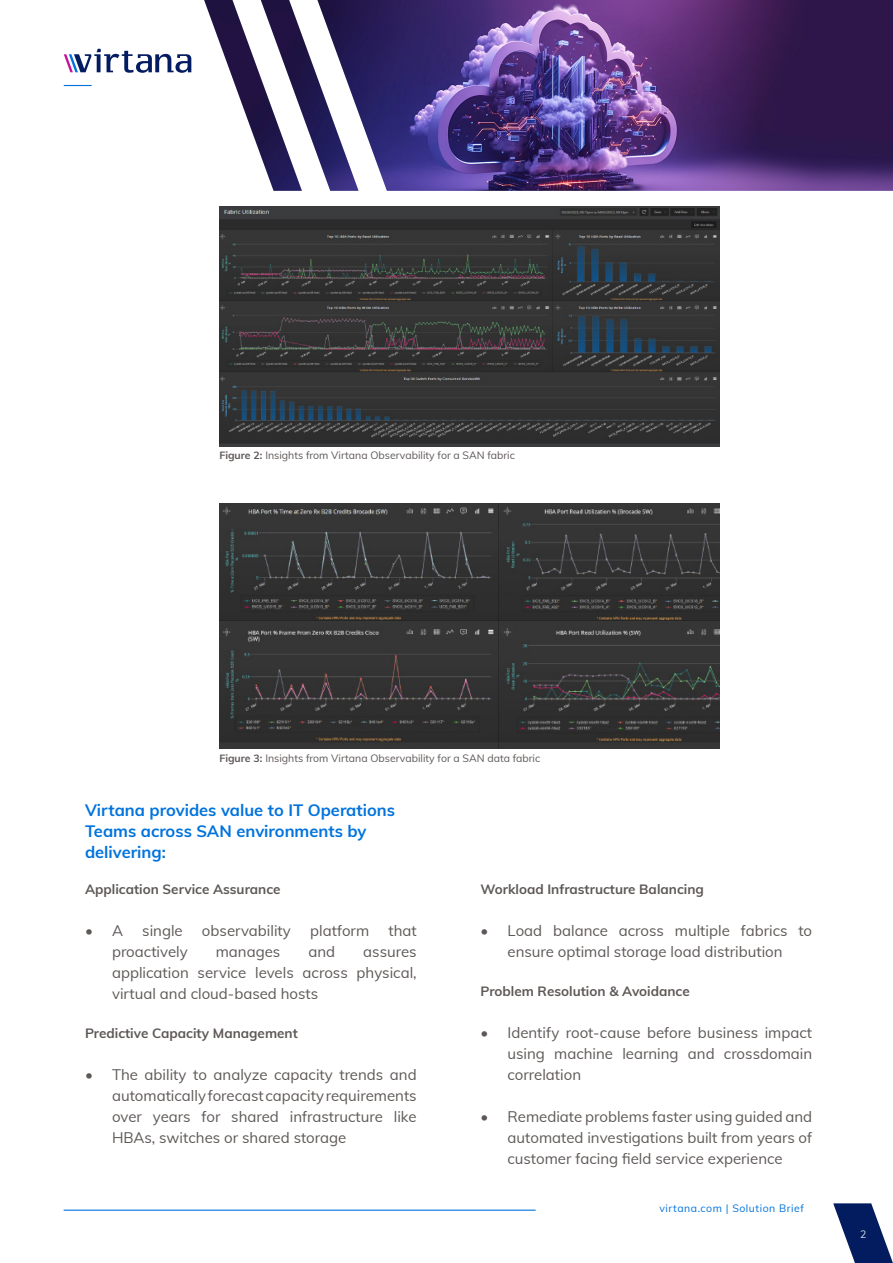
<style>
.page{position:relative;width:893px;height:1263px;background:#fff}
.page>*{position:absolute;margin:0;border:0;box-sizing:border-box;transform-origin:0 0}
.Body_Copy{font:700 16.5px/21px "Muli";color:#0073dd}
.t1{font:15px/21px "Muli";color:#5d5856;text-align:justify}
.Body_Copy-2{font:700 13.5px "Muli";color:#5d5856}
.Body_Copy-3{font:10.5px "Muli";color:#5d5856}
.t2{font:10.5px "Muli";letter-spacing:.05em;color:#0073dd}
.t3{font:10.5px "Muli";color:#d2dae7}
.s1{font-weight:700}
</style>
<div class="page">
<hr style="left:64px;top:1209px;width:472px;height:2px;background:#0073dd">
<svg style="left:833px;top:1203px;width:60px;height:60px"></svg>
<svg style="left:64px;top:49px;width:127px;height:24px"></svg>
<svg style="left:64px;top:85px;width:28px;height:1px"></svg>
<img style="left:204px;top:0;width:689px;height:191px">
<img style="left:219px;top:207px;width:500px;height:239px">
<img style="left:219px;top:503px;width:500px;height:246px">
<p class="Body_Copy-3" style="left:219px;top:448px;width:297px"><span class="s1">Figure 2:</span> Insights from Virtana Observability for a SAN fabric</p>
<p class="Body_Copy-3" style="left:219px;top:751px;width:322px"><span class="s1">Figure 3:</span> Insights from Virtana Observability for a SAN data fabric</p>
<p class="Body_Copy" style="left:85px;top:799px;width:312px">Virtana provides value to IT Operations<br>Teams across SAN environments by delivering:</p>
<p class="Body_Copy-2" style="left:85px;top:879px;width:197px">Application Service Assurance</p>
<p class="t1" style="left:85px;top:919px;width:40px">• A</p>
<p class="t1" style="left:142px;top:919px;width:42px">single</p>
<p class="t1" style="left:202px;top:919px;width:90px">observability</p>
<p class="t1" style="left:310px;top:919px;width:61px">platform</p>
<p class="t1" style="left:388px;top:919px;width:30px">that</p>
<p class="t1" style="left:112px;top:940px;width:77px">proactively</p>
<p class="t1" style="left:216px;top:940px;width:66px">manages</p>
<p class="t1" style="left:308px;top:940px;width:28px">and</p>
<p class="t1" style="left:112px;top:940px;width:306px;text-indent:251px">assures application service levels across physical, virtual and cloud-based hosts</p>
<p class="Body_Copy-2" style="left:85px;top:1023px;width:214px">Predictive Capacity Management</p>
<p class="t1" style="left:112px;top:1063px;width:306px;text-indent:-27px">• The ability to analyze capacity trends and automatically forecast capacity requirements over years for shared infrastructure like HBAs, switches or shared storage</p>
<p class="Body_Copy-2" style="left:480px;top:879px;width:225px">Workload Infrastructure Balancing</p>
<p class="t1" style="left:480px;top:919px;width:333px;text-align:center">• Load balance across multiple fabrics to ensure optimal storage load distribution</p>
<p class="Body_Copy-2" style="left:480px;top:981px;width:211px">Problem Resolution &amp; Avoidance</p>
<p class="t1" style="left:507px;top:1021px;width:306px;text-indent:-27px">• Identify root-cause before business impact using machine learning and crossdomain correlation</p>
<p class="t1" style="left:507px;top:1105px;width:306px;text-indent:-27px">• Remediate problems faster using guided and automated investigations built from years of customer facing field service experience</p>
<p class="t2" style="left:659px;top:1201px;width:146px">virtana.com | Solution Brief</p>
<p class="t3" style="left:860px;top:1227px;width:8px">2</p>
</div>
